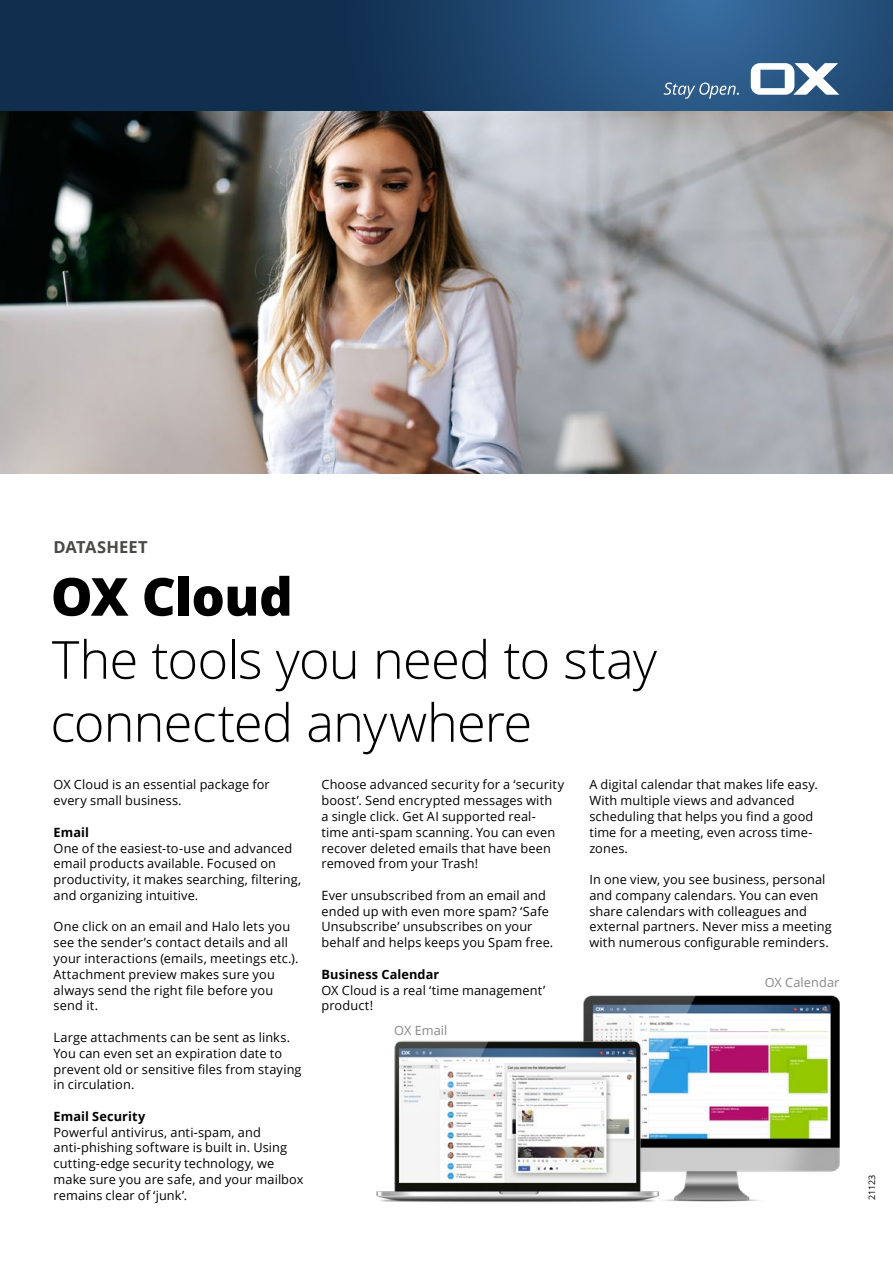
<style>
.page{position:relative;width:893px;height:1263px;background:#fff}
.page>*{position:absolute;margin:0;border:0;box-sizing:border-box;transform-origin:0 0}
.Headline___35pt{font:300 52.5px/63px "Open Sans";letter-spacing:-.015em;color:#000}
.Topline___11pt{font:700 16.5px "Open Sans";letter-spacing:.005em;color:#494948}
.Copy___8_5_pt{font:12.75px/15.8px "Open Sans";letter-spacing:.01em;color:#000}
.Copy___8_5_pt-2{font:700 12.75px "Open Sans";letter-spacing:.01em;color:#000}
.Copy___8_5_pt-3{font:12.75px "Open Sans";letter-spacing:.005em;color:#878786}
.t1{font:9px "Open Sans";color:#000}
.s1{font-weight:800}
</style>
<div class="page">
<img style="left:0;top:110px;width:893px;height:364px">
<div style="left:0;top:0;width:893px;height:110px;background:#102e4e"></div>
<svg style="left:397px;top:0;width:496px;height:110px;background:#25507b"></svg>
<img style="left:583px;top:995px;width:256px;height:207px">
<img style="left:376px;top:1041px;width:283px;height:162px">
<svg style="left:664px;top:83px;width:75px;height:16px"></svg>
<svg style="left:751px;top:63px;width:88px;height:32px;background:#a3b6c9"></svg>
<p class="Topline___11pt" style="left:54px;top:535px;width:95px">DATASHEET</p>
<p class="Headline___35pt" style="left:50px;top:564px;width:608px"><span class="s1">OX Cloud<br></span>The tools you need to stay connected anywhere</p>
<p class="Copy___8_5_pt" style="left:54px;top:776px;width:218px">OX Cloud is an essential package for every small business.</p>
<p class="Copy___8_5_pt-2" style="left:54px;top:823px;width:37px">Email</p>
<p class="Copy___8_5_pt" style="left:54px;top:840px;width:249px">One of the easiest-to-use and advanced email products available. Focused on productivity, it makes searching, filtering, and organizing intuitive.</p>
<p class="Copy___8_5_pt" style="left:54px;top:919px;width:247px">One click on an email and Halo lets you see the sender’s contact details and all your interactions (emails, meetings etc.).</p>
<p class="Copy___8_5_pt" style="left:54px;top:966px;width:223px">Attachment preview makes sure you always send the right file before you send it.</p>
<p class="Copy___8_5_pt" style="left:54px;top:1029px;width:249px">Large attachments can be sent as links.<br>You can even set an expiration date to prevent old or sensitive files from staying in circulation.</p>
<p class="Copy___8_5_pt-2" style="left:54px;top:1107px;width:93px">Email Security</p>
<p class="Copy___8_5_pt" style="left:54px;top:1124px;width:251px">Powerful antivirus, anti-spam, and anti-phishing software is built in. Using cutting-edge security technology, we make sure you are safe, and your mailbox remains clear of ‘junk’.</p>
<p class="Copy___8_5_pt" style="left:321px;top:776px;width:244px">Choose advanced security for a ‘security boost’. Send encrypted messages with<br>a single click. Get AI supported real&shy;time anti-spam scanning. You can even recover deleted emails that have been removed from your Trash!</p>
<p class="Copy___8_5_pt" style="left:321px;top:887px;width:233px">Ever unsubscribed from an email and ended up with even more spam? ‘Safe Unsubscribe’ unsubscribes on your behalf and helps keeps you Spam free.</p>
<p class="Copy___8_5_pt-2" style="left:321px;top:965px;width:119px">Business Calendar</p>
<p class="Copy___8_5_pt" style="left:321px;top:982px;width:225px">OX Cloud is a real ‘time management’ product!</p>
<p class="Copy___8_5_pt-3" style="left:394px;top:1021px;width:55px">OX Email</p>
<p class="Copy___8_5_pt" style="left:589px;top:776px;width:230px">A digital calendar that makes life easy.<br>With multiple views and advanced scheduling that helps you find a good time for a meeting, even across time&shy;zones.</p>
<p class="Copy___8_5_pt" style="left:589px;top:871px;width:244px">In one view, you see business, personal and company calendars. You can even share calendars with colleagues and external partners. Never miss a meeting with numerous configurable reminders.</p>
<p class="Copy___8_5_pt-3" style="left:765px;top:974px;width:76px">OX Calendar</p>
<p class="t1" style="left:866px;top:1200px;width:27px;rotate:-90deg">21123</p>
</div>
